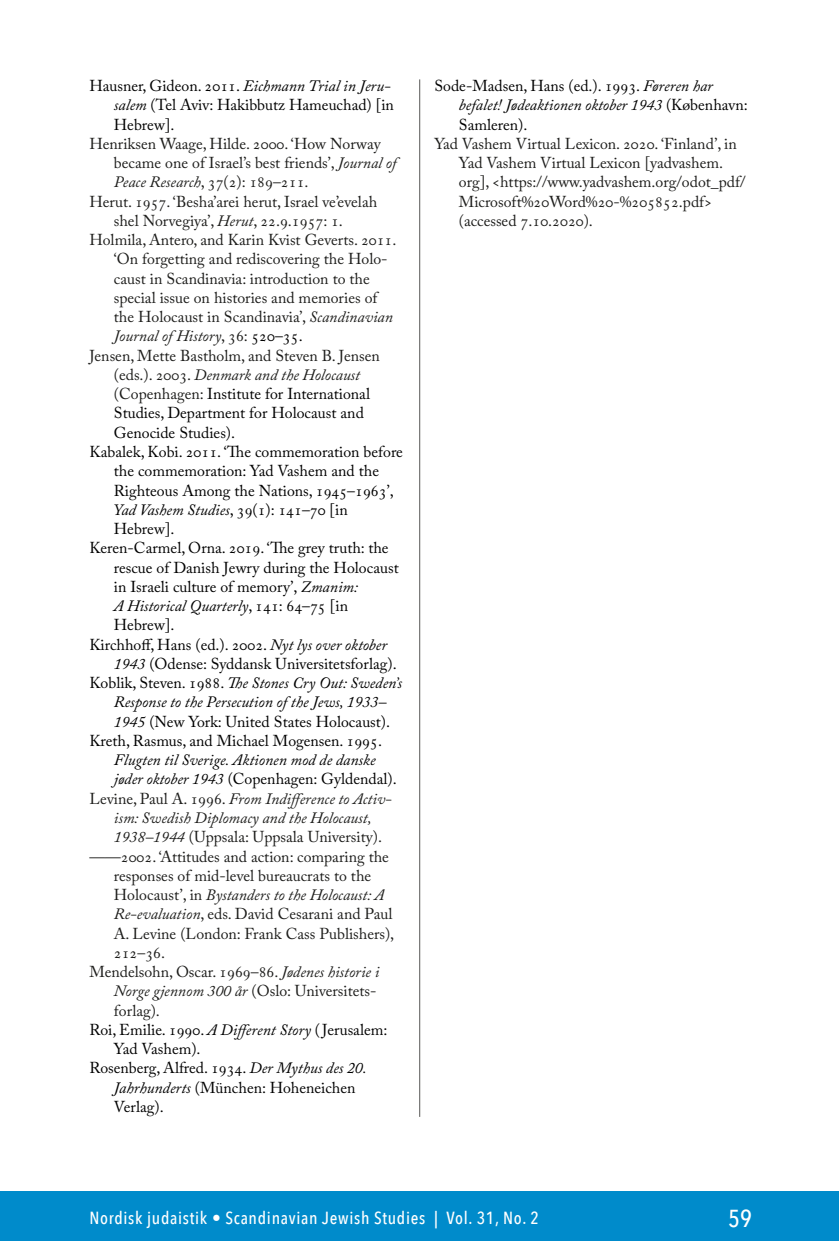
<style>
.page{position:relative;width:839px;height:1241px;background:#fff}
.page>*{position:absolute;margin:0;border:0;box-sizing:border-box;transform-origin:0 0}
.t1{font:500 24.5px "Avenir Next Condensed";color:#fff}
.t2{font:500 17.5px "Avenir Next Condensed";letter-spacing:.04em;color:#fff}
.Kirjallisuus{font:15.75px/19.2px "Adobe Caslon Pro";color:#000}
.Kirjallisuus-2{font:15.75px/19.2px "Adobe Caslon Pro";color:#1d1d1b}
.Kirjallisuus-3{font:italic 15.75px/19.2px "Adobe Caslon Pro";color:#000}
.Kirjallisuus-4{font:italic 15.75px/19.2px "Adobe Caslon Pro";color:#1d1d1b}
.s1{font-style:italic}
.s2{color:#000}
.s3{color:#1d1d1b}
.s4{font-style:italic;color:#1d1d1b}
.s5{font-style:normal}
.s6{font-style:inherit}
</style>
<div class="page">
<div style="left:0;top:1191px;width:838px;height:49px;background:#008bcb"></div>
<hr style="left:419px;top:79px;width:1px;height:1037px;background:#575756">
<p class="Kirjallisuus" style="left:114px;top:76px;width:281px;text-indent:-24px">Hausner, Gideon. 2011. <span class="s1">Eichmann Trial in Jeru&shy;salem</span> (Tel Aviv: Hakibbutz Hameuchad) [in<br>Hebrew].</p>
<p class="Kirjallisuus-2" style="left:114px;top:134px;width:284px;text-indent:-24px">Henriksen Waage, Hilde. 2000. ‘How Norway became one of Israel’s best friends’, <span class="s1">Journal of<br>Peace Research</span>, 37(2): 189–211.</p>
<p class="Kirjallisuus-2" style="left:114px;top:191px;width:265px;text-indent:-24px">Herut. 1957. ‘Besha’arei herut, Israel ve’evelah shel Norvegiya’, <span class="s1">Herut</span>, 22.9.1957: 1.</p>
<p class="Kirjallisuus-2" style="left:114px;top:230px;width:284px;text-indent:-24px">Holmila, Antero, and Karin Kvist Geverts. 2011. ‘On forgetting and rediscovering the Holo&shy;caust in Scandinavia: introduction to the special issue on histories and memories of the Holocaust in Scandinavia’, <span class="s1">Scandinavian Journal of History</span>, 36: <span class="s2">520–35.</span></p>
<p class="Kirjallisuus" style="left:114px;top:345px;width:267px;text-indent:-24px"><span class="s3">Jensen, Mette Bastholm, and Steven B. Jensen (eds.). 2003.</span> <span class="s4">Denmark and the Holocaust </span><span class="s3">(Copenhagen:</span> Institute for International Studies, Department for Holocaust and Genocide Studies).</p>
<p class="Kirjallisuus" style="left:114px;top:442px;width:290px;text-indent:-24px">Kabalek, Kobi. 2011. ‘The commemoration before the commemoration: Yad Vashem and the Righteous Among the Nations, 1945–1963’, <span class="s1">Yad Vashem Studies</span>, 39(1): 141–70 [in Hebrew].</p>
<p class="Kirjallisuus" style="left:114px;top:538px;width:286px;text-indent:-24px">Keren-Carmel, Orna. 2019. ‘The grey truth: the rescue of Danish Jewry during the Holocaust in Israeli culture of memory’, <span class="s1">Zmanim:<br>A Historical Quarterly</span>, 141: 64–75 [in Hebrew].</p>
<p class="Kirjallisuus" style="left:114px;top:634px;width:284px;text-indent:-24px">Kirchhoff, Hans (ed.). 2002. <span class="s1">Nyt lys over oktober<br></span><span class="s1">1943</span> (Odense: Syddansk Universitetsforlag).</p>
<p class="Kirjallisuus-3" style="left:114px;top:673px;width:289px;text-indent:-24px"><span class="s5">Koblik, Steven. 1988.</span> The Stones Cry Out: Sweden’s<br>Response to the Persecution of the Jews, <span class="s6">1933</span>–<br><span class="s6">1945</span> <span class="s5">(New York: United States Holocaust).</span></p>
<p class="Kirjallisuus" style="left:114px;top:730px;width:284px;text-indent:-24px">Kreth, Rasmus, and Michael Mogensen. 1995.<br><span class="s1">Flugten til Sverige. Aktionen mod de danske jøder oktober</span> <span class="s1">1943</span> (Copenhagen: Gyldendal).</p>
<p class="Kirjallisuus-4" style="left:114px;top:788px;width:278px;text-indent:-24px"><span class="s5">Levine, Paul A. 1996.</span> From Indifference to Activ&shy;ism: Swedish Diplomacy and the Holocaust,<br><span class="s6">1938</span>–<span class="s6">1944</span> <span class="s5">(Uppsala: Uppsala University).</span></p>
<p class="Kirjallisuus-2" style="left:114px;top:846px;width:282px;text-indent:-24px">——2002. ‘Attitudes and action: comparing the responses of mid-level bureaucrats to the Holocaust’, in <span class="s1">Bystanders to the Holocaust: A Re-evaluation</span>, eds. David Cesarani and Paul A. Levine (London: Frank Cass Publishers), 212–36.</p>
<p class="Kirjallisuus-2" style="left:114px;top:961px;width:267px;text-indent:-24px">Mendelsohn, Oscar. 1969–86. <span class="s1">Jødenes historie i<br>Norge gjennom</span> <span class="s1">300</span> <span class="s1">år</span> (Oslo: Universitets&shy;forlag).</p>
<p class="Kirjallisuus" style="left:114px;top:1019px;width:275px;text-indent:-24px">Roi, Emilie. 1990. <span class="s1">A Different Story</span> ( Jerusalem:<br>Yad Vashem).</p>
<p class="Kirjallisuus" style="left:114px;top:1058px;width:254px;text-indent:-24px">Rosenberg, Alfred. 1934. <span class="s1">Der Mythus des</span> <span class="s1">20</span><span class="s1">.<br>Jahrhunderts</span> (München: Hoheneichen<br>Verlag).</p>
<p class="Kirjallisuus" style="left:459px;top:76px;width:290px;text-indent:-24px">Sode-Madsen, Hans (ed.). 1993. <span class="s1">Føreren har befalet! Jødeaktionen oktober</span> <span class="s1">1943</span> (København:<br>Samleren).</p>
<p class="Kirjallisuus-2" style="left:459px;top:134px;width:288px;text-indent:-24px">Yad Vashem Virtual Lexicon. 2020. ‘Finland’, in Yad Vashem Virtual Lexicon [yadvashem. org], &lt;https://www.yadvashem.org/odot_pdf/ Microsoft%20Word%20-%205852.pdf&gt; (accessed 7.10.2020).</p>
<p class="t2" style="left:89px;top:1207px;width:451px">Nordisk judaistik • Scandinavian Jewish Studies | Vol. 31, No. 2</p>
<h1 class="t1" style="left:728px;top:1203px;width:25px">59</h1>
</div>
